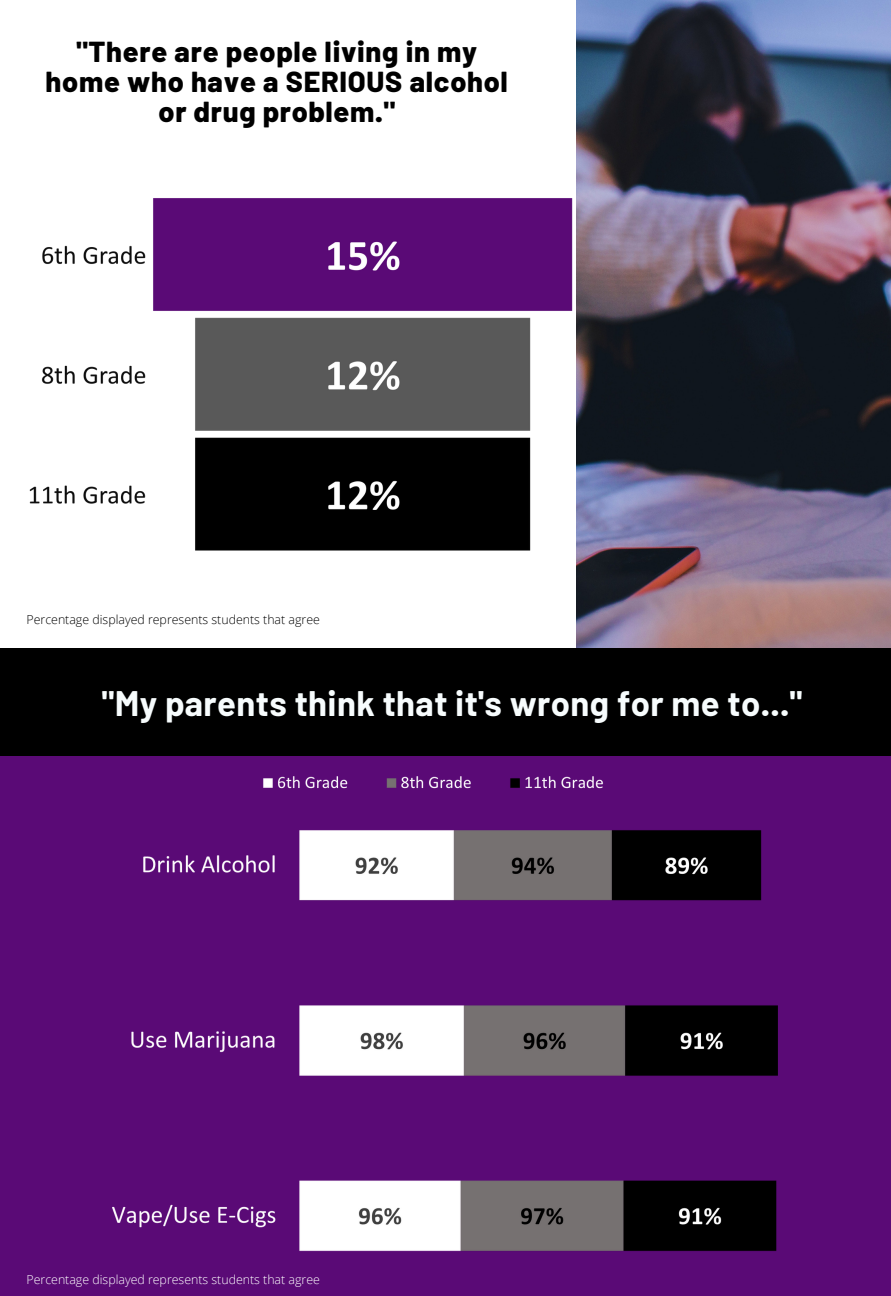
<style>
.page{position:relative;width:891px;height:1296px;background:#fff}
.page>*{position:absolute;margin:0;border:0;box-sizing:border-box;transform-origin:0 0}
.t1{font:700 34.65px "Barlow";letter-spacing:.01em;color:#f7fcfd}
.t2{font:800 28.8px/30.4px "Barlow";letter-spacing:.025em;color:#000;text-align:center}
.t3{font:300 12.38px "Open Sans";color:#000}
.t4{font:300 12.38px "Open Sans";color:#fff}
</style>
<div class="page">
<div style="left:0;top:658px;width:891px;height:638px;background:#5a0a76"></div>
<img style="left:577px;top:0;width:314px;height:648px">
<div style="left:0;top:648px;width:891px;height:108px;background:#000"></div>
<img style="left:112px;top:830px;width:666px;height:422px">
<img style="left:29px;top:190px;width:548px;height:369px">
<img style="left:263px;top:776px;width:340px;height:13px">
<p class="t2" style="left:46px;top:35px;width:464px">"There are people living in my home who have a SERIOUS alcohol or drug problem."</p>
<p class="t3" style="left:27px;top:611px;width:295px">Percentage displayed represents students that agree</p>
<p class="t1" style="left:102px;top:681px;width:702px">"My parents think that it's wrong for me to..."</p>
<p class="t4" style="left:27px;top:1271px;width:295px">Percentage displayed represents students that agree</p>
</div>
